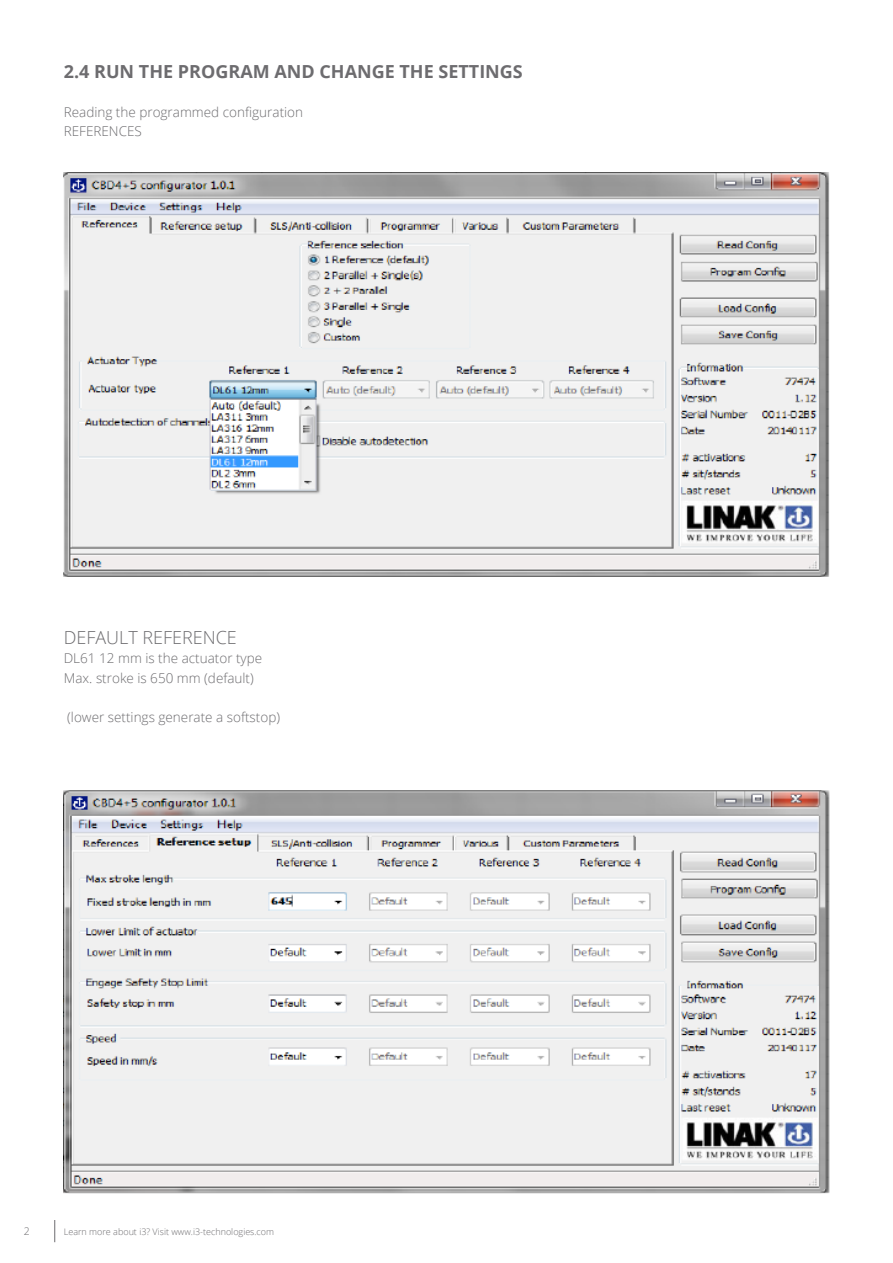
<style>
.page{position:relative;width:893px;height:1263px;background:#fff}
.page>*{position:absolute;margin:0;border:0;box-sizing:border-box;transform-origin:0 0}
.t1{font:700 18px "Open Sans";color:#6d6c6f}
.t2{font:300 18px "Open Sans";color:#6d6c6f}
.t3{font:300 13.5px/19.5px "Open Sans";color:#6d6c6f}
.t4{font:300 10.5px "Open Sans";color:#6d6c6f}
.t5{font:300 9px "Open Sans";color:#6d6c6f}
</style>
<div class="page">
<svg style="left:54px;top:1220px;width:1px;height:22px"></svg>
<img style="left:64px;top:172px;width:765px;height:405px">
<img style="left:64px;top:791px;width:765px;height:402px">
<h1 class="t1" style="left:64px;top:58px;width:461px">2.4 RUN THE PROGRAM AND CHANGE THE SETTINGS</h1>
<p class="t3" style="left:64px;top:102px;width:241px">Reading the programmed configuration<br>REFERENCES</p>
<h1 class="t2" style="left:64px;top:625px;width:175px">DEFAULT REFERENCE</h1>
<p class="t3" style="left:64px;top:648px;width:200px">DL61 12 mm is the actuator type<br>Max. stroke is 650 mm (default)</p>
<p class="t3" style="left:67px;top:707px;width:214px">(lower settings generate a softstop)</p>
<p class="t4" style="left:24px;top:1224px;width:7px">2</p>
<p class="t5" style="left:64px;top:1225px;width:212px">Learn more about i3? Visit www.i3-technologies.com</p>
</div>
